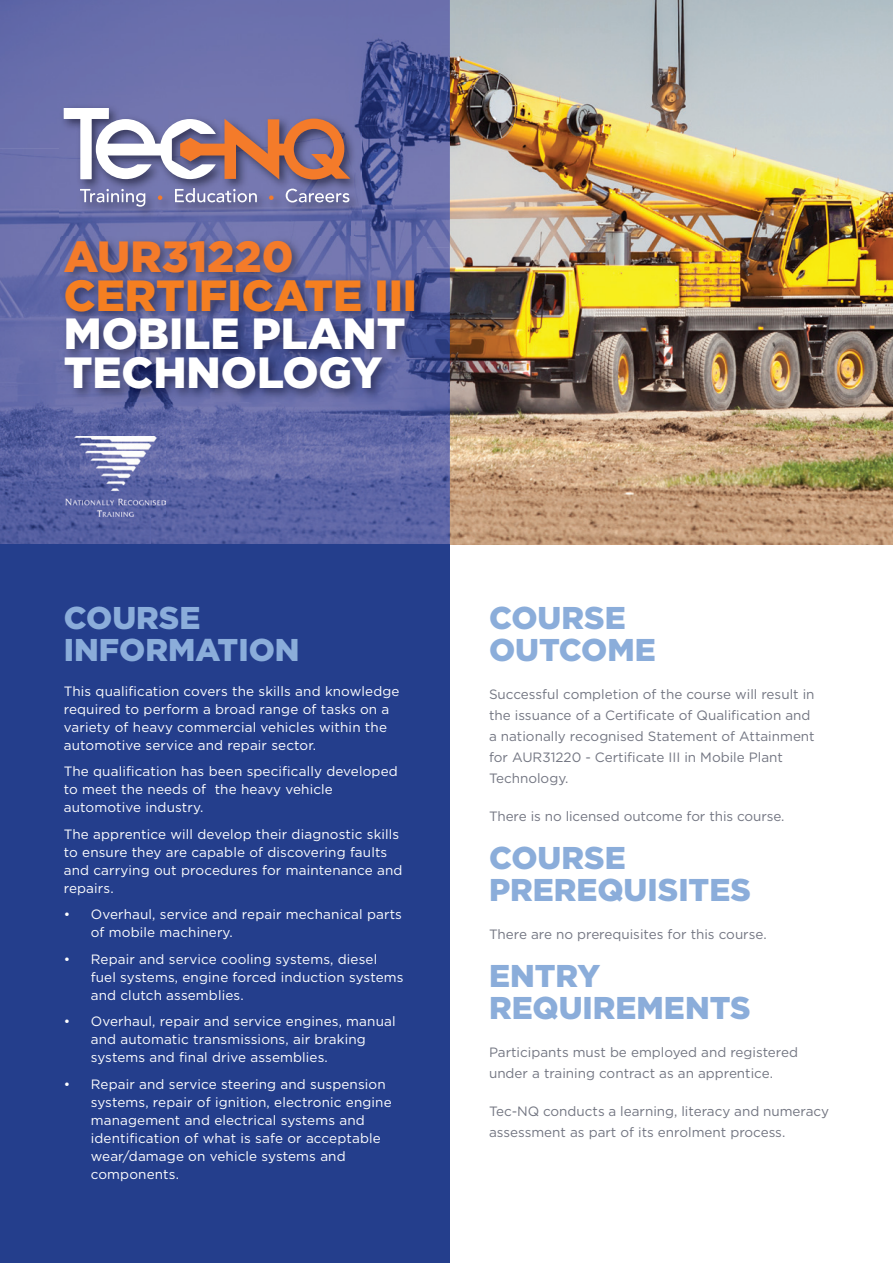
<style>
.page{position:relative;width:893px;height:1263px;background:#fff}
.page>*{position:absolute;margin:0;border:0;box-sizing:border-box;transform-origin:0 0}
.t1{font:900 43.65px/38.8px "Gotham";color:#fff}
.t2{font:900 43.65px "Gotham";color:#f57f21}
.t3{font:900 43.65px "Gotham";color:#f47b2a}
.t4{font:900 31.5px/31.5px "Gotham";color:#8badda}
.t5{font:13.5px/18px "Gotham";letter-spacing:.01em;color:#fff}
.t6{font:13.5px/21px "Gotham";color:#737682}
.t7{font:13.5px/21px "Gotham";color:#727581}
.s1{color:#fff}
</style>
<div class="page">
<img style="left:450px;top:0;width:443px;height:545px">
<div style="left:0;top:0;width:350px;height:148px;background:#6b71ad"></div>
<img style="left:350px;top:0;width:100px;height:247px">
<img style="left:0;top:148px;width:100px;height:397px">
<img style="left:100px;top:219px;width:250px;height:17px">
<img style="left:400px;top:247px;width:50px;height:298px">
<img style="left:100px;top:401px;width:300px;height:45px">
<img style="left:150px;top:446px;width:250px;height:99px">
<img style="left:100px;top:516px;width:50px;height:29px">
<div style="left:0;top:545px;width:450px;height:718px;background:#243e8c"></div>
<img style="left:60px;top:104px;width:302px;height:115px">
<svg style="left:80px;top:189px;width:65px;height:18px"></svg>
<svg style="left:175px;top:188px;width:82px;height:14px"></svg>
<svg style="left:286px;top:189px;width:63px;height:14px"></svg>
<svg style="left:158px;top:195px;width:4px;height:5px"></svg>
<svg style="left:269px;top:195px;width:5px;height:5px"></svg>
<svg style="left:64px;top:108px;width:286px;height:72px"></svg>
<img style="left:61px;top:236px;width:366px;height:165px">
<img style="left:65px;top:436px;width:100px;height:80px">
<h1 class="t3" style="left:64px;top:237px;width:231px">AUR31220</h1>
<h1 class="t2" style="left:64px;top:276px;width:355px">CERTIFICATE III</h1>
<h1 class="t1" style="left:64px;top:317px;width:343px">MOBILE PLANT<br>TECHNOLOGY</h1>
<h2 class="t4" style="left:64px;top:604px;width:237px">COURSE<br>INFORMATION</h2>
<p class="t5" style="left:64px;top:682px;width:337px">This qualification covers the skills and knowledge required to perform a broad range of tasks on a variety of heavy commercial vehicles within the automotive service and repair sector.</p>
<p class="t5" style="left:64px;top:763px;width:336px">The qualification has been specifically developed to meet the needs of the heavy vehicle automotive industry.</p>
<p class="t5" style="left:64px;top:825px;width:340px">The apprentice will develop their diagnostic skills to ensure they are capable of discovering faults and carrying out procedures for maintenance and repairs.</p>
<p class="t5" style="left:91px;top:906px;width:313px;text-indent:-27px">• Overhaul, service and repair mechanical parts of mobile machinery.</p>
<p class="t5" style="left:91px;top:950px;width:314px;text-indent:-27px">• Repair and service cooling systems, diesel fuel systems, engine forced induction systems and clutch assemblies.</p>
<p class="t5" style="left:91px;top:1013px;width:306px;text-indent:-27px">• Overhaul, repair and service engines, manual and automatic transmissions, air braking systems and final drive assemblies.</p>
<p class="t5" style="left:91px;top:1075px;width:302px;text-indent:-27px">• Repair and service steering and suspension systems, repair of ignition, electronic engine management and electrical systems and identification of what is safe or acceptable wear/damage on vehicle systems and components.</p>
<h2 class="t4" style="left:489px;top:604px;width:168px">COURSE<br>OUTCOME</h2>
<p class="t6" style="left:489px;top:684px;width:327px">Successful completion of the course will result in the issuance of a Certificate of Qualification and a nationally recognised Statement of Attainment for AUR31220 - Certificate III in Mobile Plant Technology.</p>
<p class="t6" style="left:489px;top:806px;width:325px">There is no licensed outcome for this course.<span class="s1">urse</span></p>
<h2 class="t4" style="left:489px;top:844px;width:263px">COURSE<br>PREREQUISITES</h2>
<p class="t6" style="left:489px;top:924px;width:279px">There are no prerequisites for this course.</p>
<h2 class="t4" style="left:489px;top:962px;width:263px">ENTRY<br>REQUIREMENTS</h2>
<p class="t6" style="left:489px;top:1042px;width:311px">Participants must be employed and registered under a training contract as an apprentice.</p>
<p class="t7" style="left:489px;top:1101px;width:342px">Tec-NQ conducts a learning, literacy and numeracy assessment as part of its enrolment process.</p>
</div>
